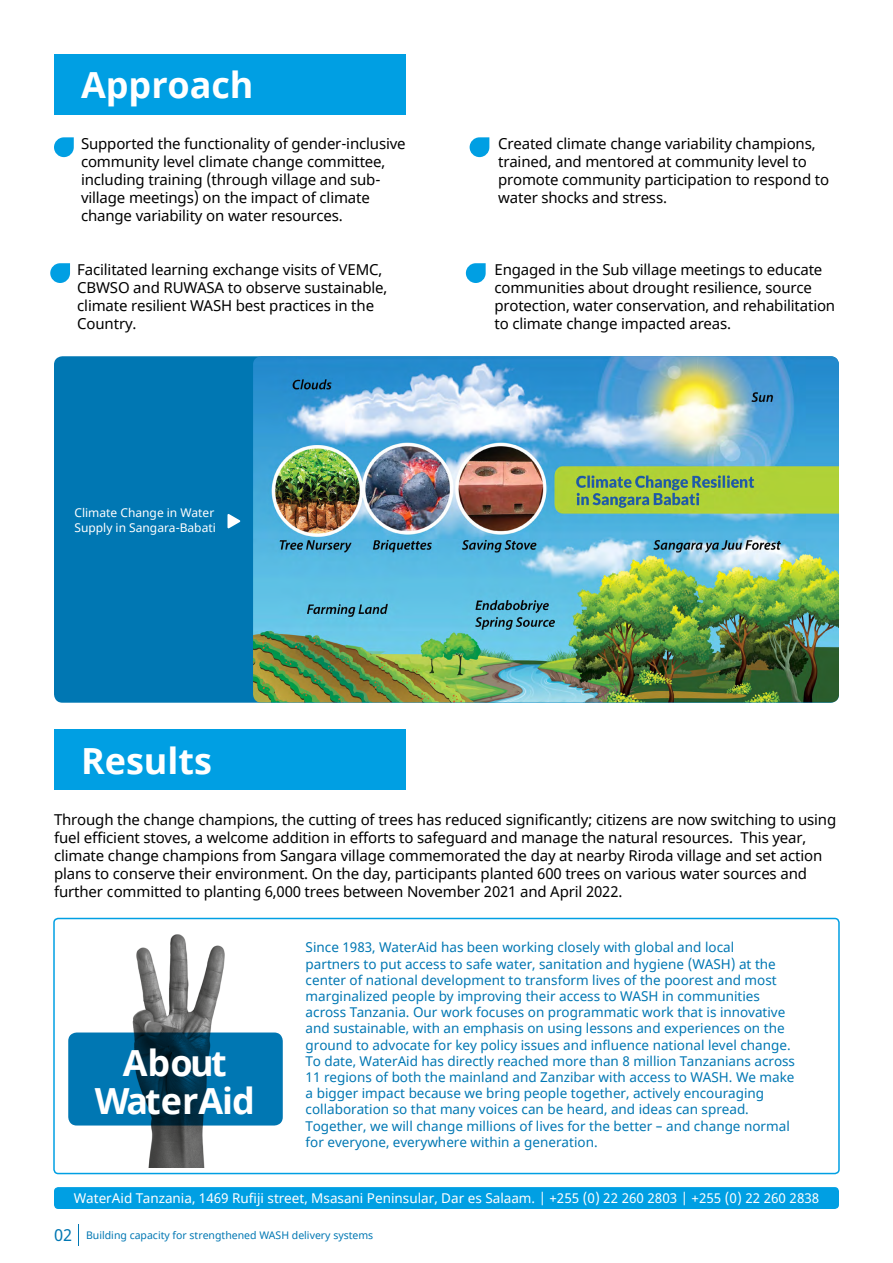
<style>
.page{position:relative;width:893px;height:1263px;background:#fff}
.page>*{position:absolute;margin:0;border:0;box-sizing:border-box;transform-origin:0 0}
.t1{font:700 36px "Noto Sans";color:#fff}
.t2{font:700 36px/37.5px "Noto Sans";letter-spacing:-.03em;color:#fff;text-align:center}
.t3{font:15px/18px "Noto Sans";letter-spacing:-.01em;color:#000}
.t4{font:13.5px/16.2px "Noto Sans";color:#0077b3}
.t5{font:13.5px "Noto Sans";color:#fff}
.t6{font:12px/14.4px "Noto Sans";color:#fff}
.t7{font:10.5px "Noto Sans";color:#0077b3}
.s1{font-size:16.5px}
</style>
<div class="page">
<svg style="left:78px;top:1224px;width:1px;height:21px"></svg>
<div style="left:54px;top:356px;width:785px;height:347px;background:#0077b3;border-radius:9px"></div>
<div style="left:54px;top:54px;width:351px;height:61px;background:#009fe3"></div>
<div style="left:54px;top:729px;width:351px;height:61px;background:#009fe3"></div>
<svg style="left:54px;top:137px;width:20px;height:20px"></svg>
<svg style="left:50px;top:263px;width:20px;height:20px"></svg>
<svg style="left:470px;top:137px;width:19px;height:20px"></svg>
<svg style="left:466px;top:263px;width:20px;height:20px"></svg>
<div style="left:53px;top:918px;width:787px;height:256px;border:2px solid #009fe3;border-radius:4px"></div>
<img style="left:112px;top:917px;width:130px;height:250px">
<svg style="left:68px;top:1032px;width:215px;height:93px;background:#01608f"></svg>
<svg style="left:227px;top:514px;width:13px;height:15px"></svg>
<img style="left:253px;top:356px;width:586px;height:347px">
<div style="left:54px;top:1187px;width:785px;height:22px;background:#009fe3;border-radius:4px"></div>
<h1 class="t1" style="left:81px;top:60px;width:174px">Approach</h1>
<p class="t3" style="left:81px;top:135px;width:326px">Supported the functionality of gender-inclusive community level climate change committee, including training (through village and sub&shy;village meetings) on the impact of climate change variability on water resources.</p>
<p class="t3" style="left:77px;top:261px;width:312px">Facilitated learning exchange visits of VEMC, CBWSO and RUWASA to observe sustainable, climate resilient WASH best practices in the Country.</p>
<p class="t6" style="left:75px;top:506px;width:143px">Climate Change in Water<br>Supply in Sangara-Babati</p>
<h1 class="t1" style="left:81px;top:736px;width:133px">Results</h1>
<p class="t3" style="left:498px;top:135px;width:332px">Created climate change variability champions, trained, and mentored at community level to promote community participation to respond to water shocks and stress.</p>
<p class="t3" style="left:494px;top:261px;width:342px">Engaged in the Sub village meetings to educate communities about drought resilience, source protection, water conservation, and rehabilitation to climate change impacted areas.</p>
<p class="t3" style="left:54px;top:811px;width:784px">Through the change champions, the cutting of trees has reduced significantly; citizens are now switching to using fuel efficient stoves, a welcome addition in efforts to safeguard and manage the natural resources. This year, climate change champions from Sangara village commemorated the day at nearby Riroda village and set action plans to conserve their environment. On the day, participants planted 600 trees on various water sources and further committed to planting 6,000 trees between November 2021 and April 2022.</p>
<h1 class="t2" style="left:95px;top:1045px;width:162px">About<br>WaterAid</h1>
<p class="t4" style="left:306px;top:940px;width:491px">Since 1983, WaterAid has been working closely with global and local<br>partners to put access to safe water, sanitation and hygiene (WASH) at the center of national development to transform lives of the poorest and most marginalized people by improving their access to WASH in communities across Tanzania. Our work focuses on programmatic work that is innovative and sustainable, with an emphasis on using lessons and experiences on the ground to advocate for key policy issues and influence national level change.<br>To date, WaterAid has directly reached more than 8 million Tanzanians across 11 regions of both the mainland and Zanzibar with access to WASH. We make a bigger impact because we bring people together, actively encouraging collaboration so that many voices can be heard, and ideas can spread.<br>Together, we will change millions of lives for the better – and change normal for everyone, everywhere within a generation.</p>
<p class="t5" style="left:74px;top:1188px;width:747px">WaterAid Tanzania, 1469 Rufiji street, Msasani Peninsular, Dar es Salaam. | +255 (0) 22 260 2803 | +255 (0) 22 260 2838</p>
<p class="t7" style="left:54px;top:1227px;width:321px"><span class="s1">02</span> Building capacity for strengthened WASH delivery systems</p>
</div>
